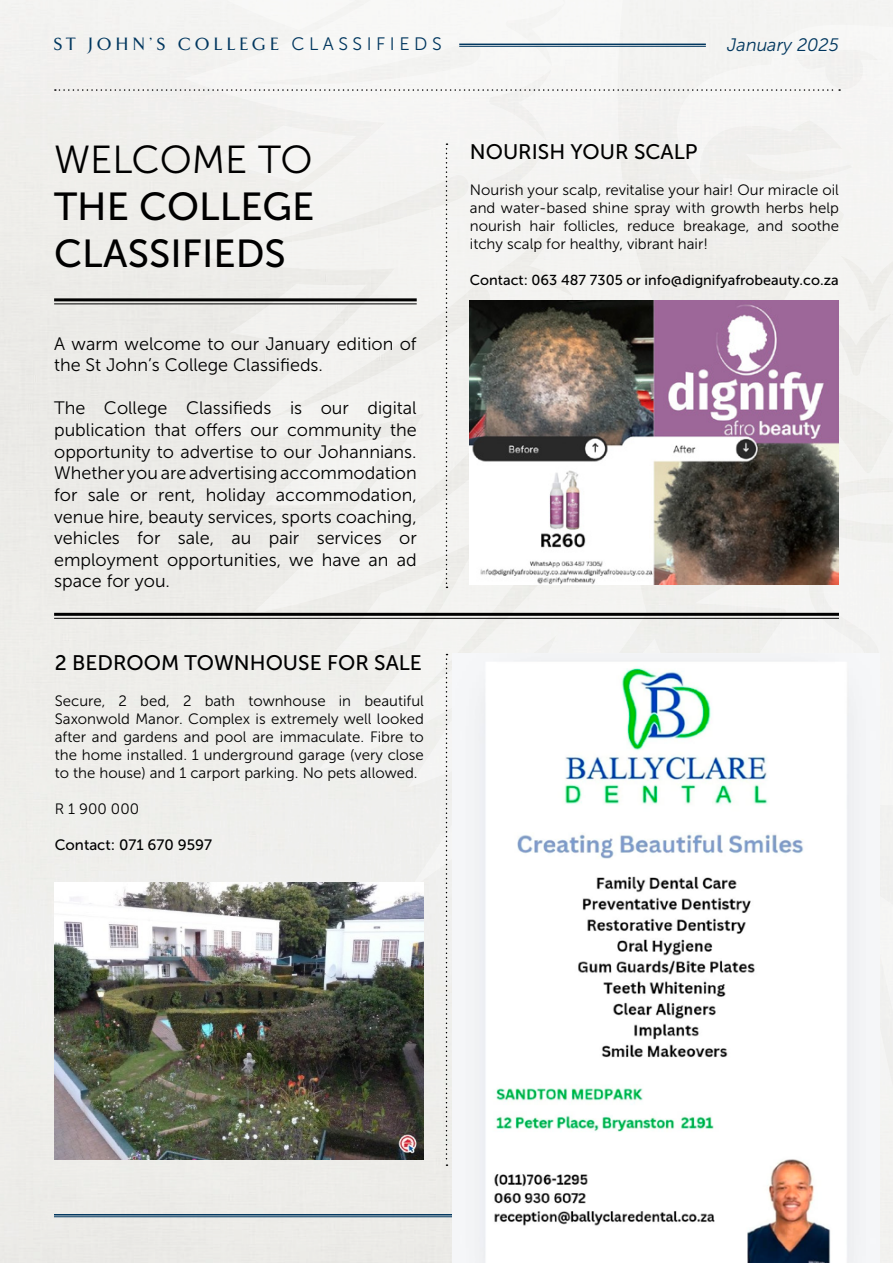
<style>
.page{position:relative;width:893px;height:1263px;background:#fff}
.page>*{position:absolute;margin:0;border:0;box-sizing:border-box;transform-origin:0 0}
.t1{font:39px/46.8px "Museo Sans 500";color:#000}
.t2{font:39px "Museo Sans 300";color:#000}
.t3{font:21px "Museo Sans 500";color:#000}
.t4{font:18px/21.6px "Museo Sans 300";color:#000}
.t5{font:500 18px "TF Arrow";letter-spacing:.265em;color:#00365e}
.t6{font:italic 18px "Museo Sans 300";color:#00365e}
.t7{font:15px/18px "Museo Sans 300";color:#000;text-align:justify}
.t8{font:15px "Museo Sans 500";color:#000}
.t9{font:14.4px "Museo Sans 500";color:#000}
.s1{font-family:"Museo Sans 300";font-weight:400}
</style>
<div class="page">
<div style="left:0;top:0;width:182px;height:1263px;background:#edede9"></div>
<div style="left:182px;top:0;width:711px;height:1263px;background:#f2f1ef"></div>
<svg style="left:55px;top:89px;width:785px;height:2px"></svg>
<hr style="left:54px;top:613px;width:785px;height:3px;background:#000">
<hr style="left:54px;top:618px;width:785px;height:1px;background:#000">
<hr style="left:54px;top:298px;width:363px;height:3px;background:#000">
<hr style="left:54px;top:303px;width:363px;height:1px;background:#000">
<hr style="left:54px;top:1214px;width:786px;height:1px;background:#00365e">
<hr style="left:54px;top:1216px;width:786px;height:1px;background:#00365e">
<hr style="left:459px;top:44px;width:247px;height:1px;background:#00365e">
<hr style="left:459px;top:46px;width:247px;height:1px;background:#00365e">
<svg style="left:446px;top:143px;width:1px;height:445px"></svg>
<svg style="left:446px;top:654px;width:1px;height:512px"></svg>
<img style="left:470px;top:301px;width:369px;height:284px">
<img style="left:55px;top:882px;width:369px;height:277px">
<img style="left:453px;top:654px;width:426px;height:609px">
<p class="t5" style="left:54px;top:35px;width:389px">ST JOHN’S COLLEGE <span class="s1">CLASSIFIEDS</span></p>
<p class="t6" style="left:727px;top:35px;width:113px">January 2025</p>
<h1 class="t2" style="left:54px;top:139px;width:260px">WELCOME TO</h1>
<h1 class="t1" style="left:54px;top:184px;width:262px">THE COLLEGE<br>CLASSIFIEDS</h1>
<p class="t4" style="left:54px;top:333px;width:364px">A warm welcome to our January edition of the St John’s College Classifieds.</p>
<p class="t4" style="left:54px;top:398px;width:364px;text-align:justify">The College Classifieds is our digital publication that offers our community the opportunity to advertise to our Johannians.<br>Whether you are advertising accommodation for sale or rent, holiday accommodation, venue hire, beauty services, sports coaching, vehicles for sale, au pair services or employment opportunities, we have an ad space for you.</p>
<h2 class="t3" style="left:55px;top:651px;width:369px">2 BEDROOM TOWNHOUSE FOR SALE</h2>
<p class="t7" style="left:55px;top:691px;width:371px">Secure, 2 bed, 2 bath townhouse in beautiful Saxonwold Manor. Complex is extremely well looked after and gardens and pool are immaculate. Fibre to the home installed. 1 underground garage (very close to the house) and 1 carport parking. No pets allowed.</p>
<p class="t7" style="left:55px;top:799px;width:86px">R 1 900 000</p>
<p class="t8" style="left:55px;top:836px;width:159px">Contact: 071 670 9597</p>
<h2 class="t3" style="left:470px;top:140px;width:229px">NOURISH YOUR SCALP</h2>
<p class="t7" style="left:470px;top:181px;width:371px">Nourish your scalp, revitalise your hair! Our miracle oil and water-based shine spray with growth herbs help nourish hair follicles, reduce breakage, and soothe itchy scalp for healthy, vibrant hair!</p>
<p class="t9" style="left:470px;top:272px;width:370px">Contact: 063 487 7305 or info@dignifyafrobeauty.co.za</p>
</div>
